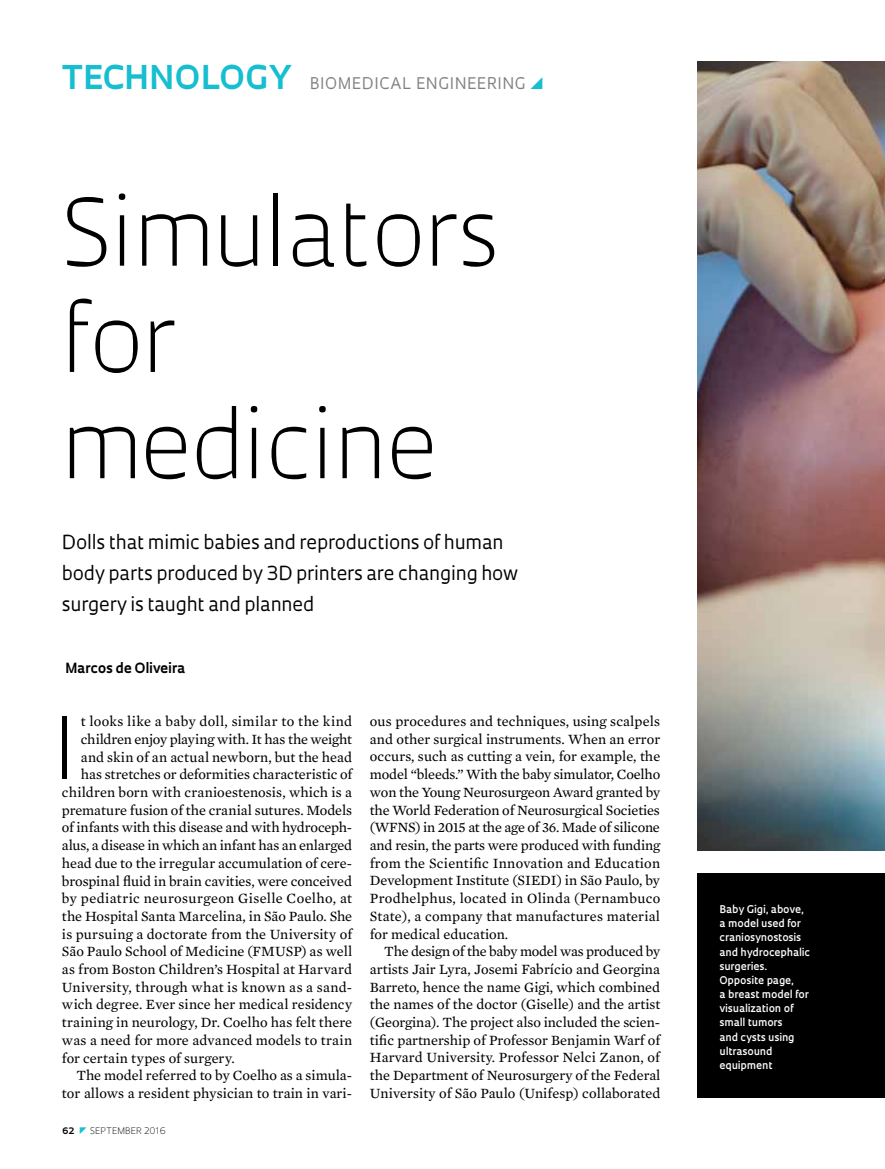
<style>
.page{position:relative;width:885px;height:1169px;background:#fff}
.page>*{position:absolute;margin:0;border:0;box-sizing:border-box;transform-origin:0 0}
.t1{font:300 89.85px/106.2px "Oculum";letter-spacing:-.01em;color:#000}
.t2{font:300 83.55px "Oculum";color:#000}
.t3{font:18.75px/30.9px "Oculum";letter-spacing:-.01em;color:#000}
.t4{font:15.6px "Oculum";letter-spacing:.035em;color:#808285}
.t5{font:14.4px/17.7px "Mercury Text G2";letter-spacing:.005em;color:#000;text-align:justify}
.t6{font:14.4px "Mercury Text G2";letter-spacing:.025em;color:#000}
.t7{font:14.4px "Mercury Text G2";letter-spacing:-.015em;color:#000}
.t8{font:700 13.65px "Oculum";letter-spacing:-.005em;color:#000}
.t9{font:600 10.35px/14.1px "Oculum";color:#fff}
.t10{font:300 8.7px "Oculum";letter-spacing:.015em;color:#000}
.t11{font:700 8.7px "Oculum";color:#000}
.s1{font-weight:700;font-size:31.95px;color:#16becf}
</style>
<div class="page">
<div style="left:697px;top:874px;width:188px;height:223px;background:#000"></div>
<img style="left:697px;top:61px;width:188px;height:789px">
<p class="t4" style="left:62px;top:73px;width:466px"><span class="s1">TECHNOLOGY</span> BIOMEDICAL ENGINEERING</p>
<h1 class="t1" style="left:62px;top:174px;width:440px">Simulators for medicine</h1>
<h3 class="t3" style="left:62px;top:526px;width:458px">Dolls that mimic babies and reproductions of human body parts produced by 3D printers are changing how surgery is taught and planned</h3>
<p class="t8" style="left:65px;top:658px;width:122px">Marcos de Oliveira</p>
<h2 class="t2" style="left:54px;top:691px;width:25px">I</h2>
<p class="t6" style="left:81px;top:711px;width:273px">t looks like a baby doll, similar to the kind</p>
<p class="t7" style="left:81px;top:728px;width:273px">children enjoy playing with. It has the weight</p>
<p class="t5" style="left:81px;top:747px;width:273px">and skin of an actual newborn, but the head</p>
<p class="t5" style="left:81px;top:765px;width:273px">has stretches or deformities characteristic of</p>
<p class="t5" style="left:62px;top:782px;width:292px">children born with cranioestenosis, which is a</p>
<p class="t5" style="left:62px;top:800px;width:292px">premature fusion of the cranial sutures. Models</p>
<p class="t5" style="left:62px;top:818px;width:292px">of infants with this disease and with hydroceph-</p>
<p class="t5" style="left:62px;top:835px;width:292px">alus, a disease in which an infant has an enlarged</p>
<p class="t5" style="left:62px;top:853px;width:292px">head due to the irregular accumulation of cere-</p>
<p class="t5" style="left:62px;top:871px;width:292px">brospinal fluid in brain cavities, were conceived</p>
<p class="t6" style="left:62px;top:888px;width:292px">by pediatric neurosurgeon Giselle Coelho, at</p>
<p class="t5" style="left:62px;top:906px;width:292px">the Hospital Santa Marcelina, in São Paulo. She</p>
<p class="t5" style="left:62px;top:924px;width:292px">is pursuing a doctorate from the University of</p>
<p class="t5" style="left:62px;top:942px;width:292px">São Paulo School of Medicine (FMUSP) as well</p>
<p class="t5" style="left:62px;top:959px;width:292px">as from Boston Children’s Hospital at Harvard</p>
<p class="t5" style="left:62px;top:977px;width:292px">University, through what is known as a sand-</p>
<p class="t5" style="left:62px;top:995px;width:292px">wich degree. Ever since her medical residency</p>
<p class="t5" style="left:62px;top:1012px;width:292px">training in neurology, Dr. Coelho has felt there</p>
<p class="t5" style="left:62px;top:1030px;width:292px">was a need for more advanced models to train</p>
<p class="t5" style="left:62px;top:1048px;width:174px">for certain types of surgery.</p>
<p class="t5" style="left:76px;top:1065px;width:277px">The model referred to by Coelho as a simula-</p>
<p class="t5" style="left:62px;top:1083px;width:292px">tor allows a resident physician to train in vari-</p>
<p class="t11" style="left:62px;top:1124px;width:14px">62</p>
<p class="t10" style="left:90px;top:1124px;width:77px">september 2016</p>
<p class="t5" style="left:370px;top:711px;width:292px">ous procedures and techniques, using scalpels and other surgical instruments. When an error occurs, such as cutting a vein, for example, the model “bleeds.” With the baby simulator, Coelho won the Young Neurosurgeon Award granted by the World Federation of Neurosurgical Societies (WFNS) in 2015 at the age of 36. Made of silicone and resin, the parts were produced with funding from the Scientific Innovation and Education Development Institute (SIEDI) in São Paulo, by Prodhelphus, located in Olinda (Pernambuco State), a company that manufactures material for medical education.</p>
<p class="t5" style="left:370px;top:941px;width:292px;text-indent:14px">The design of the baby model was produced by artists Jair Lyra, Josemi Fabrício and Georgina Barreto, hence the name Gigi, which combined the names of the doctor (Giselle) and the artist (Georgina). The project also included the scien&shy;tific partnership of Professor Benjamin Warf of Harvard University. Professor Nelci Zanon, of the Department of Neurosurgery of the Federal University of São Paulo (Unifesp) collaborated</p>
<p class="t9" style="left:720px;top:901px;width:92px">Baby Gigi, above, a model used for craniosynostosis and hydrocephalic surgeries.<br>Opposite page,<br>a breast model for visualization of small tumors<br>and cysts using ultrasound equipment</p>
</div>
